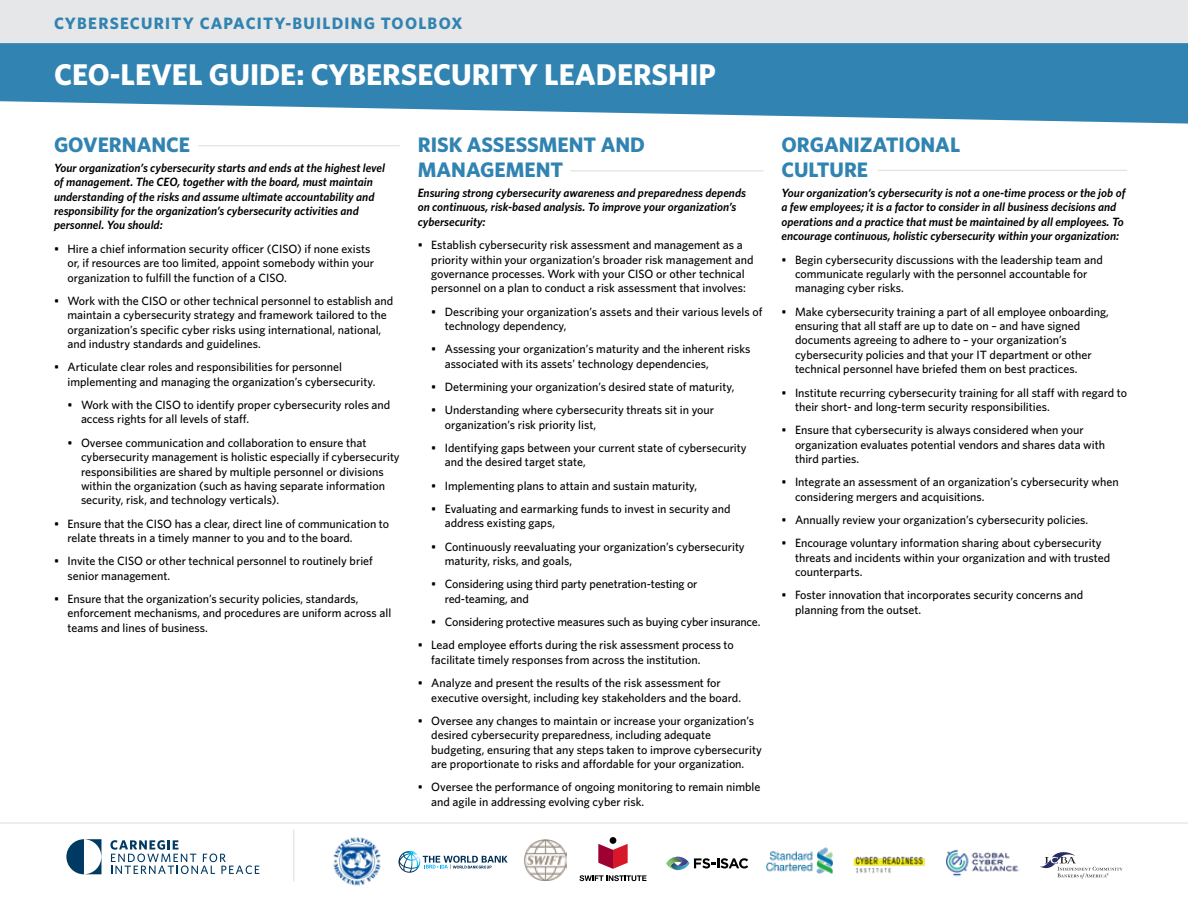
<style>
.page{position:relative;width:1188px;height:918px;background:#fff}
.page>*{position:absolute;margin:0;border:0;box-sizing:border-box;transform-origin:0 0}
.t1{font:700 30px "Whitney";color:#fff}
.t2{font:700 21px/25.2px "Whitney";color:#3183b1}
.t3{font:700 16.5px "Whitney";letter-spacing:.075em;color:#3183b1}
.t4{font:500 12px/14.4px "Whitney";color:#000}
.t5{font:italic 600 12px/14.4px "Whitney";color:#000}
</style>
<div class="page">
<div style="left:0;top:0;width:1188px;height:43px;background:#e6e7e8"></div>
<svg style="left:0;top:43px;width:1188px;height:81px;background:#4f95bc"></svg>
<svg style="left:1040px;top:852px;width:83px;height:27px"></svg>
<svg style="left:110px;top:840px;width:149px;height:34px"></svg>
<svg style="left:66px;top:839px;width:35px;height:35px"></svg>
<img style="left:333px;top:837px;width:48px;height:49px">
<img style="left:525px;top:840px;width:41px;height:41px">
<svg style="left:598px;top:844px;width:30px;height:25px"></svg>
<div style="left:610px;top:837px;width:6px;height:7px;background:#000;border-radius:50%"></div>
<svg style="left:580px;top:875px;width:66px;height:6px"></svg>
<svg style="left:666px;top:857px;width:82px;height:13px"></svg>
<img style="left:766px;top:848px;width:67px;height:26px">
<img style="left:853px;top:856px;width:72px;height:18px">
<img style="left:946px;top:849px;width:74px;height:28px">
<svg style="left:399px;top:851px;width:109px;height:22px"></svg>
<hr style="left:0;top:822px;width:1188px;height:2px;background:#000">
<hr style="left:293px;top:830px;width:2px;height:51px;background:#000">
<hr style="left:198px;top:145px;width:202px;height:1px;background:#000">
<hr style="left:570px;top:170px;width:194px;height:2px;background:#000">
<hr style="left:878px;top:170px;width:249px;height:1px;background:#000">
<h3 class="t3" style="left:54px;top:12px;width:410px">CYBERSECURITY CAPACITY-BUILDING TOOLBOX</h3>
<h1 class="t1" style="left:54px;top:54px;width:663px">CEO-LEVEL GUIDE: CYBERSECURITY LEADERSHIP</h1>
<h2 class="t2" style="left:54px;top:132px;width:138px">GOVERNANCE</h2>
<p class="t5" style="left:54px;top:160px;width:333px">Your organization’s cybersecurity starts and ends at the highest level of management. The CEO, together with the board, must maintain understanding of the risks and assume ultimate accountability and responsibility for the organization’s cybersecurity activities and personnel. You should:</p>
<p class="t4" style="left:68px;top:241px;width:308px;text-indent:-14px">• Hire a chief information security officer (CISO) if none exists or, if resources are too limited, appoint somebody within your organization to fulfill the function of a CISO.</p>
<p class="t4" style="left:68px;top:293px;width:327px;text-indent:-14px">• Work with the CISO or other technical personnel to establish and maintain a cybersecurity strategy and framework tailored to the organization’s specific cyber risks using international, national, and industry standards and guidelines.</p>
<p class="t4" style="left:68px;top:360px;width:310px;text-indent:-14px">• Articulate clear roles and responsibilities for personnel implementing and managing the organization’s cybersecurity.</p>
<p class="t4" style="left:81px;top:397px;width:311px;text-indent:-14px">• Work with the CISO to identify proper cybersecurity roles and access rights for all levels of staff.</p>
<p class="t4" style="left:81px;top:435px;width:320px;text-indent:-14px">• Oversee communication and collaboration to ensure that cybersecurity management is holistic especially if cybersecurity responsibilities are shared by multiple personnel or divisions within the organization (such as having separate information security, risk, and technology verticals).</p>
<p class="t4" style="left:68px;top:516px;width:323px;text-indent:-14px">• Ensure that the CISO has a clear, direct line of communication to relate threats in a timely manner to you and to the board.</p>
<p class="t4" style="left:68px;top:554px;width:307px;text-indent:-14px">• Invite the CISO or other technical personnel to routinely brief senior management.</p>
<p class="t4" style="left:68px;top:591px;width:325px;text-indent:-14px">• Ensure that the organization’s security policies, standards, enforcement mechanisms, and procedures are uniform across all teams and lines of business.</p>
<h2 class="t2" style="left:418px;top:132px;width:229px">RISK ASSESSMENT AND<br>MANAGEMENT</h2>
<p class="t5" style="left:418px;top:185px;width:330px">Ensuring strong cybersecurity awareness and preparedness depends on continuous, risk-based analysis. To improve your organization’s cybersecurity:</p>
<p class="t4" style="left:431px;top:238px;width:324px;text-indent:-14px">• Establish cybersecurity risk assessment and management as a priority within your organization’s broader risk management and governance processes. Work with your CISO or other technical personnel on a plan to conduct a risk assessment that involves:</p>
<p class="t4" style="left:445px;top:304px;width:319px;text-indent:-14px">• Describing your organization’s assets and their various levels of technology dependency,</p>
<p class="t4" style="left:445px;top:342px;width:307px;text-indent:-14px">• Assessing your organization’s maturity and the inherent risks associated with its assets’ technology dependencies,</p>
<p class="t4" style="left:431px;top:379px;width:305px">• Determining your organization’s desired state of maturity,</p>
<p class="t4" style="left:445px;top:403px;width:271px;text-indent:-14px">• Understanding where cybersecurity threats sit in your organization’s risk priority list,</p>
<p class="t4" style="left:445px;top:440px;width:303px;text-indent:-14px">• Identifying gaps between your current state of cybersecurity and the desired target state,</p>
<p class="t4" style="left:431px;top:478px;width:268px">• Implementing plans to attain and sustain maturity,</p>
<p class="t4" style="left:445px;top:501px;width:287px;text-indent:-14px">• Evaluating and earmarking funds to invest in security and address existing gaps,</p>
<p class="t4" style="left:445px;top:539px;width:301px;text-indent:-14px">• Continuously reevaluating your organization’s cybersecurity maturity, risks, and goals,</p>
<p class="t4" style="left:445px;top:577px;width:254px;text-indent:-14px">• Considering using third party penetration-testing or red-teaming, and</p>
<p class="t4" style="left:431px;top:615px;width:331px">• Considering protective measures such as buying cyber insurance.</p>
<p class="t4" style="left:431px;top:638px;width:304px;text-indent:-14px">• Lead employee efforts during the risk assessment process to facilitate timely responses from across the institution.</p>
<p class="t4" style="left:431px;top:676px;width:311px;text-indent:-14px">• Analyze and present the results of the risk assessment for executive oversight, including key stakeholders and the board.</p>
<p class="t4" style="left:431px;top:713px;width:332px;text-indent:-14px">• Oversee any changes to maintain or increase your organization’s desired cybersecurity preparedness, including adequate budgeting, ensuring that any steps taken to improve cybersecurity are proportionate to risks and affordable for your organization.</p>
<p class="t4" style="left:431px;top:780px;width:331px;text-indent:-14px">• Oversee the performance of ongoing monitoring to remain nimble and agile in addressing evolving cyber risk.</p>
<h2 class="t2" style="left:782px;top:132px;width:180px">ORGANIZATIONAL<br>CULTURE</h2>
<p class="t5" style="left:782px;top:185px;width:345px">Your organization’s cybersecurity is not a one-time process or the job of a few employees; it is a factor to consider in all business decisions and operations and a practice that must be maintained by all employees. To encourage continuous, holistic cybersecurity within your organization:</p>
<p class="t4" style="left:795px;top:252px;width:309px;text-indent:-14px">• Begin cybersecurity discussions with the leadership team and communicate regularly with the personnel accountable for managing cyber risks.</p>
<p class="t4" style="left:795px;top:304px;width:315px;text-indent:-14px">• Make cybersecurity training a part of all employee onboarding, ensuring that all staff are up to date on – and have signed documents agreeing to adhere to – your organization’s cybersecurity policies and that your IT department or other technical personnel have briefed them on best practices.</p>
<p class="t4" style="left:795px;top:385px;width:334px;text-indent:-14px">• Institute recurring cybersecurity training for all staff with regard to their short- and long-term security responsibilities.</p>
<p class="t4" style="left:795px;top:423px;width:312px;text-indent:-14px">• Ensure that cybersecurity is always considered when your organization evaluates potential vendors and shares data with third parties.</p>
<p class="t4" style="left:795px;top:475px;width:325px;text-indent:-14px">• Integrate an assessment of an organization’s cybersecurity when considering mergers and acquisitions.</p>
<p class="t4" style="left:782px;top:512px;width:308px">• Annually review your organization’s cybersecurity policies.</p>
<p class="t4" style="left:795px;top:536px;width:317px;text-indent:-14px">• Encourage voluntary information sharing about cybersecurity threats and incidents within your organization and with trusted counterparts.</p>
<p class="t4" style="left:795px;top:588px;width:290px;text-indent:-14px">• Foster innovation that incorporates security concerns and planning from the outset.</p>
</div>
